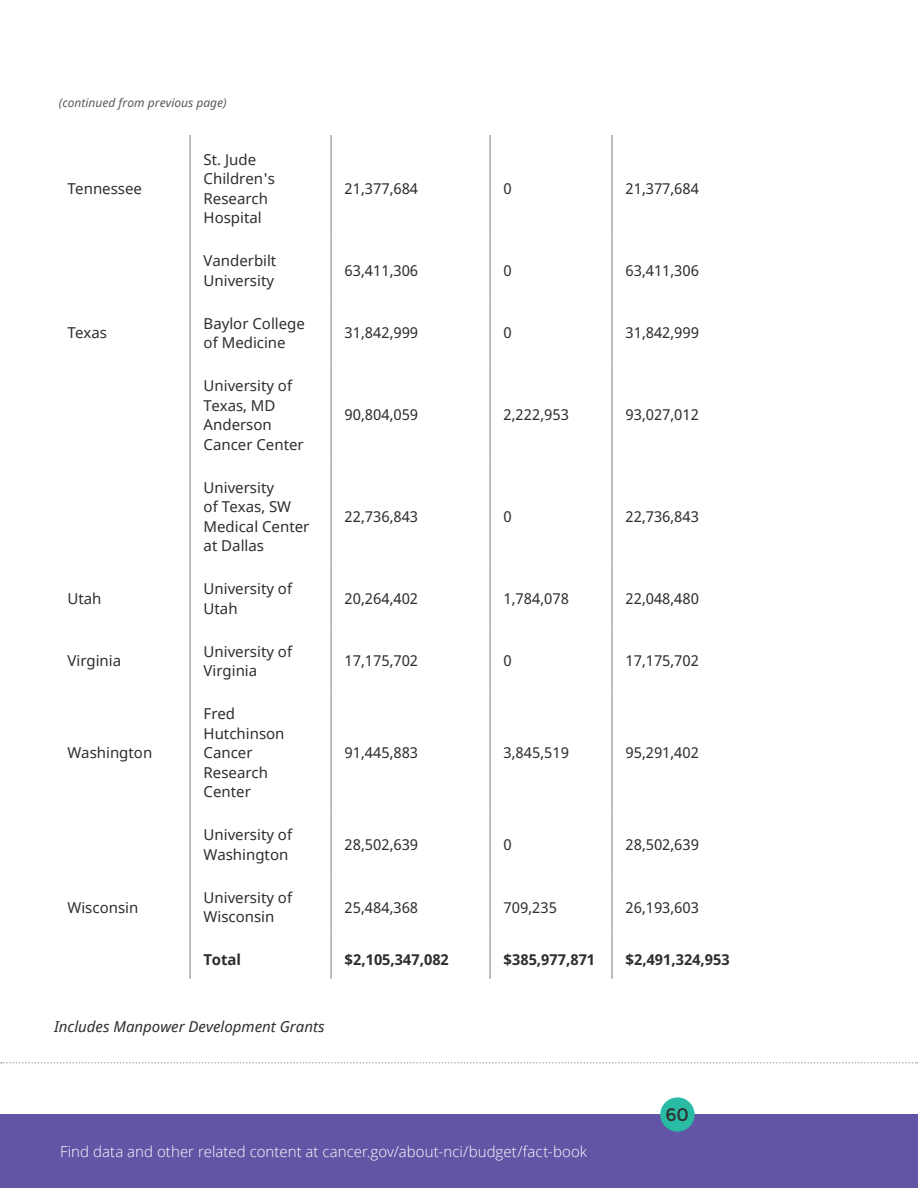
<style>
.page{position:relative;width:918px;height:1188px;background:#fff}
.page>*{position:absolute;margin:0;border:0;box-sizing:border-box;transform-origin:0 0}
.t1{font:18px "Montserrat";color:#2e2e2e}
.Bold_H4{font:15px/19.5px "Noto Sans";color:#2e2e2e}
.t2{font:300 15px "Open Sans";letter-spacing:.005em;color:#fff}
.t3{font:700 15px "Noto Sans";color:#2e2e2e}
.t4{font:italic 15px "Noto Sans";color:#2e2e2e}
.Table_Subtitle{font:italic 12px "Noto Sans";color:#585858}
</style>
<div class="page">
<div style="left:0;top:1115px;width:918px;height:73px;background:#6255a6"></div>
<div style="left:660px;top:1097px;width:35px;height:35px;background:#29bba4;border-radius:50%"></div>
<svg style="left:1px;top:1062px;width:917px;height:2px"></svg>
<hr style="left:189px;top:135px;width:2px;height:102px;background:#a6a8ab">
<hr style="left:330px;top:135px;width:2px;height:102px;background:#a6a8ab">
<hr style="left:489px;top:135px;width:2px;height:102px;background:#a6a8ab">
<hr style="left:611px;top:135px;width:2px;height:102px;background:#a6a8ab">
<hr style="left:189px;top:237px;width:2px;height:62px;background:#a6a8ab">
<hr style="left:330px;top:237px;width:2px;height:62px;background:#a6a8ab">
<hr style="left:489px;top:237px;width:2px;height:62px;background:#a6a8ab">
<hr style="left:611px;top:237px;width:2px;height:62px;background:#a6a8ab">
<hr style="left:189px;top:299px;width:2px;height:63px;background:#a6a8ab">
<hr style="left:330px;top:299px;width:2px;height:63px;background:#a6a8ab">
<hr style="left:489px;top:299px;width:2px;height:63px;background:#a6a8ab">
<hr style="left:611px;top:299px;width:2px;height:63px;background:#a6a8ab">
<hr style="left:189px;top:362px;width:2px;height:101px;background:#a6a8ab">
<hr style="left:330px;top:362px;width:2px;height:101px;background:#a6a8ab">
<hr style="left:489px;top:362px;width:2px;height:101px;background:#a6a8ab">
<hr style="left:611px;top:362px;width:2px;height:101px;background:#a6a8ab">
<hr style="left:189px;top:463px;width:2px;height:102px;background:#a6a8ab">
<hr style="left:330px;top:463px;width:2px;height:102px;background:#a6a8ab">
<hr style="left:489px;top:463px;width:2px;height:102px;background:#a6a8ab">
<hr style="left:611px;top:463px;width:2px;height:102px;background:#a6a8ab">
<hr style="left:189px;top:565px;width:2px;height:62px;background:#a6a8ab">
<hr style="left:330px;top:565px;width:2px;height:62px;background:#a6a8ab">
<hr style="left:489px;top:565px;width:2px;height:62px;background:#a6a8ab">
<hr style="left:611px;top:565px;width:2px;height:62px;background:#a6a8ab">
<hr style="left:189px;top:627px;width:2px;height:63px;background:#a6a8ab">
<hr style="left:330px;top:627px;width:2px;height:63px;background:#a6a8ab">
<hr style="left:489px;top:627px;width:2px;height:63px;background:#a6a8ab">
<hr style="left:611px;top:627px;width:2px;height:63px;background:#a6a8ab">
<hr style="left:189px;top:690px;width:2px;height:121px;background:#a6a8ab">
<hr style="left:330px;top:690px;width:2px;height:121px;background:#a6a8ab">
<hr style="left:489px;top:690px;width:2px;height:121px;background:#a6a8ab">
<hr style="left:611px;top:690px;width:2px;height:121px;background:#a6a8ab">
<hr style="left:189px;top:811px;width:2px;height:62px;background:#a6a8ab">
<hr style="left:330px;top:811px;width:2px;height:62px;background:#a6a8ab">
<hr style="left:489px;top:811px;width:2px;height:62px;background:#a6a8ab">
<hr style="left:611px;top:811px;width:2px;height:62px;background:#a6a8ab">
<hr style="left:189px;top:873px;width:2px;height:63px;background:#a6a8ab">
<hr style="left:330px;top:873px;width:2px;height:63px;background:#a6a8ab">
<hr style="left:489px;top:873px;width:2px;height:63px;background:#a6a8ab">
<hr style="left:611px;top:873px;width:2px;height:63px;background:#a6a8ab">
<hr style="left:189px;top:936px;width:2px;height:43px;background:#a6a8ab">
<hr style="left:330px;top:936px;width:2px;height:43px;background:#a6a8ab">
<hr style="left:489px;top:936px;width:2px;height:43px;background:#a6a8ab">
<hr style="left:611px;top:936px;width:2px;height:43px;background:#a6a8ab">
<p class="Table_Subtitle" style="left:59px;top:94px;width:169px">(continued from previous page)</p>
<p class="Bold_H4" style="left:68px;top:179px;width:76px">Tennessee</p>
<p class="Bold_H4" style="left:204px;top:150px;width:73px">St. Jude<br>Children's<br>Research<br>Hospital</p>
<p class="Bold_H4" style="left:345px;top:179px;width:75px">21,377,684</p>
<p class="Bold_H4" style="left:504px;top:179px;width:10px">0</p>
<p class="Bold_H4" style="left:626px;top:179px;width:75px">21,377,684</p>
<p class="Bold_H4" style="left:204px;top:251px;width:74px">Vanderbilt<br>University</p>
<p class="Bold_H4" style="left:345px;top:261px;width:75px">63,411,306</p>
<p class="Bold_H4" style="left:504px;top:261px;width:10px">0</p>
<p class="Bold_H4" style="left:626px;top:261px;width:75px">63,411,306</p>
<p class="Bold_H4" style="left:68px;top:324px;width:41px">Texas</p>
<p class="Bold_H4" style="left:204px;top:314px;width:103px">Baylor College of Medicine</p>
<p class="Bold_H4" style="left:345px;top:324px;width:75px">31,842,999</p>
<p class="Bold_H4" style="left:504px;top:324px;width:10px">0</p>
<p class="Bold_H4" style="left:626px;top:324px;width:75px">31,842,999</p>
<p class="Bold_H4" style="left:204px;top:376px;width:102px">University of<br>Texas, MD<br>Anderson<br>Cancer Center</p>
<p class="Bold_H4" style="left:345px;top:406px;width:75px">90,804,059</p>
<p class="Bold_H4" style="left:504px;top:406px;width:67px">2,222,953</p>
<p class="Bold_H4" style="left:626px;top:406px;width:75px">93,027,012</p>
<p class="Bold_H4" style="left:204px;top:478px;width:107px">University<br>of Texas, SW<br>Medical Center at Dallas</p>
<p class="Bold_H4" style="left:345px;top:507px;width:75px">22,736,843</p>
<p class="Bold_H4" style="left:504px;top:507px;width:10px">0</p>
<p class="Bold_H4" style="left:626px;top:507px;width:75px">22,736,843</p>
<p class="Bold_H4" style="left:68px;top:589px;width:36px">Utah</p>
<p class="Bold_H4" style="left:204px;top:580px;width:90px">University of<br>Utah</p>
<p class="Bold_H4" style="left:345px;top:589px;width:75px">20,264,402</p>
<p class="Bold_H4" style="left:504px;top:589px;width:67px">1,784,078</p>
<p class="Bold_H4" style="left:626px;top:589px;width:75px">22,048,480</p>
<p class="Bold_H4" style="left:68px;top:652px;width:55px">Virginia</p>
<p class="Bold_H4" style="left:204px;top:642px;width:90px">University of<br>Virginia</p>
<p class="Bold_H4" style="left:345px;top:652px;width:75px">17,175,702</p>
<p class="Bold_H4" style="left:504px;top:652px;width:10px">0</p>
<p class="Bold_H4" style="left:626px;top:652px;width:75px">17,175,702</p>
<p class="Bold_H4" style="left:68px;top:744px;width:86px">Washington</p>
<p class="Bold_H4" style="left:204px;top:705px;width:82px">Fred<br>Hutchinson<br>Cancer<br>Research<br>Center</p>
<p class="Bold_H4" style="left:345px;top:744px;width:75px">91,445,883</p>
<p class="Bold_H4" style="left:504px;top:744px;width:67px">3,845,519</p>
<p class="Bold_H4" style="left:626px;top:744px;width:75px">95,291,402</p>
<p class="Bold_H4" style="left:204px;top:826px;width:90px">University of<br>Washington</p>
<p class="Bold_H4" style="left:345px;top:835px;width:75px">28,502,639</p>
<p class="Bold_H4" style="left:504px;top:835px;width:10px">0</p>
<p class="Bold_H4" style="left:626px;top:835px;width:75px">28,502,639</p>
<p class="Bold_H4" style="left:68px;top:898px;width:72px">Wisconsin</p>
<p class="Bold_H4" style="left:204px;top:888px;width:90px">University of<br>Wisconsin</p>
<p class="Bold_H4" style="left:345px;top:898px;width:75px">25,484,368</p>
<p class="Bold_H4" style="left:504px;top:898px;width:55px">709,235</p>
<p class="Bold_H4" style="left:626px;top:898px;width:75px">26,193,603</p>
<p class="t3" style="left:204px;top:949px;width:39px">Total</p>
<p class="t3" style="left:345px;top:949px;width:106px">$2,105,347,082</p>
<p class="t3" style="left:504px;top:949px;width:93px">$385,977,871</p>
<p class="t3" style="left:626px;top:949px;width:106px">$2,491,324,953</p>
<p class="t4" style="left:54px;top:1016px;width:272px">Includes Manpower Development Grants</p>
<p class="t2" style="left:60px;top:1141px;width:529px">Find data and other related content at cancer.gov/about-nci/budget/fact-book</p>
<p class="t1" style="left:665px;top:1104px;width:25px">60</p>
</div>
